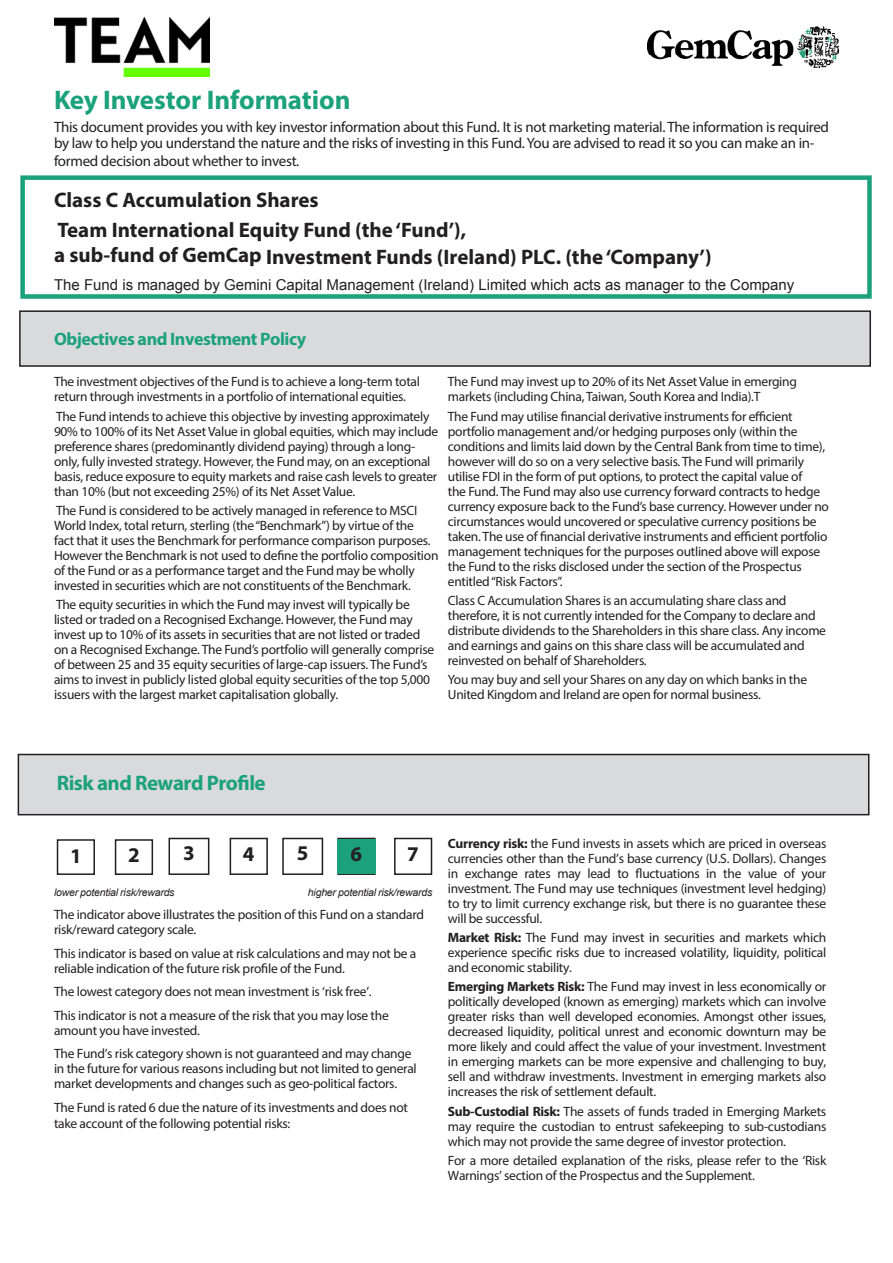
<style>
.page{position:relative;width:893px;height:1263px;background:#fff}
.page>*{position:absolute;margin:0;border:0;box-sizing:border-box;transform-origin:0 0}
.t1{font:700 27px "Myriad Pro";letter-spacing:-.005em;color:#1ba17b}
.t2{font:700 21px/26.7px "Myriad Pro";color:#231f20}
.t3{font:700 21px "Myriad Pro";letter-spacing:-.025em;color:#1ba17b}
.t4{font:700 18px "Myriad Pro";letter-spacing:-.025em;color:#1ba17b}
.t5{font:15px/16.5px "Myriad Pro";letter-spacing:-.02em;color:#231f20}
.t6{font:15px "Arial";color:#231f20}
.t7{font:13.5px/15px "Myriad Pro";letter-spacing:-.02em;color:#231f20}
.t8{font:italic 10.5px "Arial";letter-spacing:-.02em;color:#231f20}
.s1{font-weight:700}
</style>
<div class="page">
<img style="left:648px;top:26px;width:191px;height:42px">
<div style="left:20px;top:175px;width:852px;height:124px;border:4px solid #1ba17b"></div>
<div style="left:20px;top:311px;width:850px;height:55px;background:#d9dadc"></div>
<div style="left:19px;top:310px;width:852px;height:57px;border:2px solid #231f20"></div>
<div style="left:18px;top:754px;width:851px;height:61px;background:#d9dadc"></div>
<div style="left:18px;top:754px;width:851px;height:61px;border:2px solid #231f20"></div>
<div style="left:57px;top:839px;width:38px;height:36px;border:2px solid #231f20"></div>
<div style="left:169px;top:838px;width:40px;height:37px;border:2px solid #231f20"></div>
<div style="left:230px;top:838px;width:38px;height:37px;border:2px solid #231f20"></div>
<div style="left:282px;top:838px;width:41px;height:37px;border:2px solid #231f20"></div>
<div style="left:337px;top:838px;width:39px;height:37px;border:2px solid #231f20"></div>
<div style="left:394px;top:838px;width:38px;height:37px;border:2px solid #231f20"></div>
<div style="left:337px;top:839px;width:39px;height:34px;background:#1ba17b"></div>
<div style="left:115px;top:839px;width:38px;height:36px;border:2px solid #231f20"></div>
<img style="left:54px;top:18px;width:155px;height:58px">
<p class="t1" style="left:54px;top:83px;width:298px">Key Investor Information</p>
<p class="t5" style="left:54px;top:118px;width:776px">This document provides you with key investor information about this Fund. It is not marketing material. The information is required by law to help you understand the nature and the risks of investing in this Fund. You are advised to read it so you can make an in-</p>
<p class="t5" style="left:54px;top:153px;width:247px">formed decision about whether to invest.</p>
<p class="t2" style="left:54px;top:186px;width:266px">Class C Accumulation Shares</p>
<p class="t2" style="left:54px;top:216px;width:659px">Team International Equity Fund (the ‘Fund’),<br>a sub-fund of GemCap Investment Funds (Ireland) PLC. (the ‘Company’)</p>
<p class="t6" style="left:54px;top:275px;width:742px">The Fund is managed by Gemini Capital Management (Ireland) Limited which acts as manager to the Company</p>
<p class="t4" style="left:54px;top:327px;width:254px">Objectives and Investment Policy</p>
<p class="t7" style="left:54px;top:374px;width:368px">The investment objectives of the Fund is to achieve a long-term total return through investments in a portfolio of international equities.</p>
<p class="t7" style="left:54px;top:408px;width:386px">The Fund intends to achieve this objective by investing approximately 90% to 100% of its Net Asset Value in global equities, which may include preference shares (predominantly dividend paying) through a long&shy;only, fully invested strategy. However, the Fund may, on an exceptional basis, reduce exposure to equity markets and raise cash levels to greater than 10% (but not exceeding 25%) of its Net Asset Value.</p>
<p class="t7" style="left:54px;top:503px;width:386px">The Fund is considered to be actively managed in reference to MSCI World Index, total return, sterling (the “Benchmark”) by virtue of the<br>fact that it uses the Benchmark for performance comparison purposes.<br>However the Benchmark is not used to define the portfolio composition of the Fund or as a performance target and the Fund may be wholly invested in securities which are not constituents of the Benchmark.</p>
<p class="t7" style="left:54px;top:597px;width:382px">The equity securities in which the Fund may invest will typically be listed or traded on a Recognised Exchange. However, the Fund may invest up to 10% of its assets in securities that are not listed or traded on a Recognised Exchange. The Fund’s portfolio will generally comprise of between 25 and 35 equity securities of large-cap issuers. The Fund’s aims to invest in publicly listed global equity securities of the top 5,000 issuers with the largest market capitalisation globally.</p>
<p class="t7" style="left:448px;top:374px;width:351px">The Fund may invest up to 20% of its Net Asset Value in emerging markets (including China, Taiwan, South Korea and India).T</p>
<p class="t7" style="left:448px;top:408px;width:383px">The Fund may utilise financial derivative instruments for efficient portfolio management and/or hedging purposes only (within the conditions and limits laid down by the Central Bank from time to time), however will do so on a very selective basis. The Fund will primarily utilise FDI in the form of put options, to protect the capital value of<br>the Fund. The Fund may also use currency forward contracts to hedge currency exposure back to the Fund’s base currency. However under no circumstances would uncovered or speculative currency positions be taken. The use of financial derivative instruments and efficient portfolio management techniques for the purposes outlined above will expose the Fund to the risks disclosed under the section of the Prospectus entitled “Risk Factors”.</p>
<p class="t7" style="left:448px;top:593px;width:380px">Class C Accumulation Shares is an accumulating share class and therefore, it is not currently intended for the Company to declare and distribute dividends to the Shareholders in this share class. Any income and earnings and gains on this share class will be accumulated and reinvested on behalf of Shareholders.</p>
<p class="t7" style="left:448px;top:672px;width:361px">You may buy and sell your Shares on any day on which banks in the<br>United Kingdom and Ireland are open for normal business.</p>
<p class="t3" style="left:57px;top:769px;width:210px">Risk and Reward Profile</p>
<p class="t2" style="left:70px;top:842px;width:13px">1</p>
<p class="t2" style="left:128px;top:841px;width:13px">2</p>
<p class="t2" style="left:183px;top:839px;width:13px">3</p>
<p class="t2" style="left:243px;top:840px;width:13px">4</p>
<p class="t2" style="left:297px;top:839px;width:13px">5</p>
<p class="t2" style="left:351px;top:840px;width:13px">6</p>
<p class="t2" style="left:407px;top:840px;width:13px">7</p>
<p class="t8" style="left:54px;top:885px;width:122px">lower potential risk/rewards</p>
<p class="t8" style="left:308px;top:885px;width:126px">higher potential risk/rewards</p>
<p class="t7" style="left:54px;top:907px;width:372px">The indicator above illustrates the position of this Fund on a standard risk/reward category scale.</p>
<p class="t7" style="left:54px;top:945px;width:364px">This indicator is based on value at risk calculations and may not be a reliable indication of the future risk profile of the Fund.</p>
<p class="t7" style="left:54px;top:984px;width:319px">The lowest category does not mean investment is ‘risk free’.</p>
<p class="t7" style="left:54px;top:1007px;width:336px">This indicator is not a measure of the risk that you may lose the amount you have invested.</p>
<p class="t7" style="left:54px;top:1046px;width:364px">The Fund’s risk category shown is not guaranteed and may change in the future for various reasons including but not limited to general market developments and changes such as geo-political factors.</p>
<p class="t7" style="left:54px;top:1099px;width:356px;line-height:16.5px">The Fund is rated 6 due the nature of its investments and does not take account of the following potential risks:</p>
<p class="t7" style="left:448px;top:836px;width:380px;text-align:justify"><span class="s1">Currency risk:</span> the Fund invests in assets which are priced in overseas currencies other than the Fund’s base currency (U.S. Dollars). Changes in exchange rates may lead to fluctuations in the value of your investment. The Fund may use techniques (investment level hedging) to try to limit currency exchange risk, but there is no guarantee these will be successful.</p>
<p class="t7" style="left:448px;top:930px;width:380px;text-align:justify"><span class="s1">Market Risk:</span> The Fund may invest in securities and markets which experience specific risks due to increased volatility, liquidity, political and economic stability.</p>
<p class="t7" style="left:448px;top:979px;width:380px;text-align:justify"><span class="s1">Emerging Markets Risk:</span> The Fund may invest in less economically or politically developed (known as emerging) markets which can involve greater risks than well developed economies. Amongst other issues, decreased liquidity, political unrest and economic downturn may be more likely and could affect the value of your investment. Investment in emerging markets can be more expensive and challenging to buy, sell and withdraw investments. Investment in emerging markets also increases the risk of settlement default.</p>
<p class="t7" style="left:448px;top:1103px;width:380px;text-align:justify"><span class="s1">Sub-Custodial Risk:</span> The assets of funds traded in Emerging Markets may require the custodian to entrust safekeeping to sub-custodians which may not provide the same degree of investor protection.</p>
<p class="t7" style="left:448px;top:1153px;width:380px">For a more detailed explanation of the risks, please refer to the ‘Risk<br>Warnings’ section of the Prospectus and the Supplement.</p>
</div>
